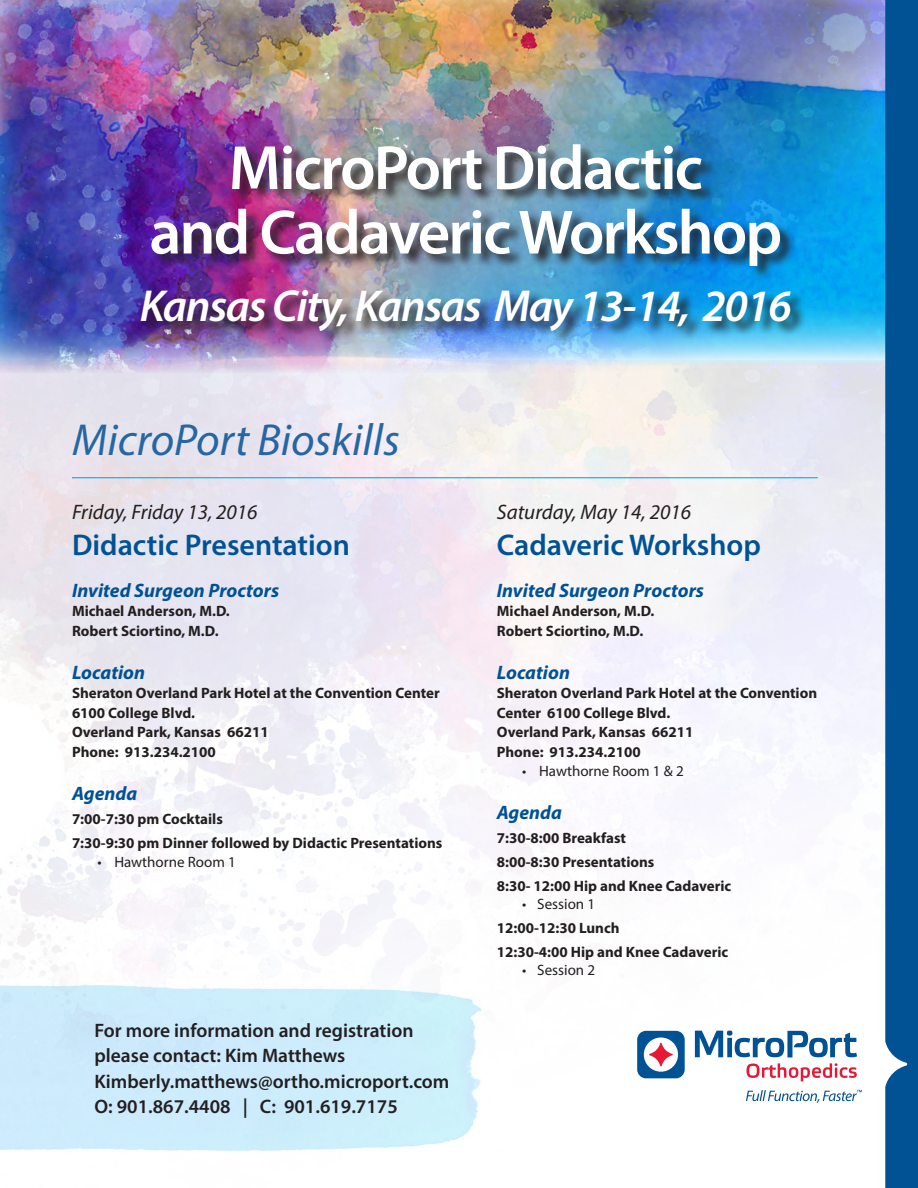
<style>
.page{position:relative;width:918px;height:1188px;background:#fff}
.page>*{position:absolute;margin:0;border:0;box-sizing:border-box;transform-origin:0 0}
.t1{font:600 63px "Myriad Pro";letter-spacing:-.03em;color:#fff}
.t2{font:italic 600 45px "Myriad Pro";letter-spacing:-.03em;color:#fff}
.t3{font:italic 45px "Myriad Pro";color:#2567a3}
.t4{font:600 30px "Myriad Pro";color:#005294}
.t5{font:italic 21px "Myriad Pro";color:#231f20}
.t6{font:600 19.5px/25.5px "Myriad Pro";color:#231f20}
.t7{font:italic 700 19.5px "Myriad Pro";color:#005294}
.t8{font:700 15px/19.5px "Myriad Pro";color:#231f20}
.t9{font:15px "Myriad Pro";color:#231f20}
</style>
<div class="page">
<img style="left:0;top:0;width:885px;height:387px">
<svg style="left:637px;top:1031px;width:48px;height:47px"></svg>
<svg style="left:746px;top:1063px;width:111px;height:18px"></svg>
<svg style="left:695px;top:1031px;width:162px;height:26px"></svg>
<svg style="left:746px;top:1090px;width:116px;height:13px"></svg>
<svg style="left:885px;top:0;width:33px;height:1188px;background:#075797"></svg>
<div style="left:141px;top:143px;width:666px;height:202px;background:#231f20;opacity:.91"></div>
<hr style="left:72px;top:477px;width:746px;height:1px;background:#00aeef">
<p class="t1" style="left:229px;top:128px;width:476px">MicroPort Didactic</p>
<p class="t1" style="left:149px;top:192px;width:634px">and Cadaveric Workshop</p>
<p class="t2" style="left:140px;top:277px;width:654px">Kansas City, Kansas May 13-14, 2016</p>
<p class="t3" style="left:72px;top:412px;width:329px">MicroPort Bioskills</p>
<p class="t5" style="left:72px;top:499px;width:187px">Friday, Friday 13, 2016</p>
<p class="t4" style="left:72px;top:526px;width:279px">Didactic Presentation</p>
<p class="t7" style="left:72px;top:578px;width:209px">Invited Surgeon Proctors</p>
<p class="t8" style="left:72px;top:601px;width:159px">Michael Anderson, M.D.</p>
<p class="t8" style="left:72px;top:620px;width:148px">Robert Sciortino, M.D.</p>
<p class="t7" style="left:72px;top:659px;width:75px">Location</p>
<p class="t8" style="left:72px;top:683px;width:369px">Sheraton Overland Park Hotel at the Convention Center<br>6100 College Blvd.</p>
<p class="t8" style="left:72px;top:722px;width:198px">Overland Park, Kansas 66211</p>
<p class="t8" style="left:72px;top:741px;width:145px">Phone: 913.234.2100</p>
<p class="t7" style="left:72px;top:780px;width:67px">Agenda</p>
<p class="t8" style="left:72px;top:808px;width:152px">7:00-7:30 pm Cocktails</p>
<p class="t8" style="left:72px;top:832px;width:372px">7:30-9:30 pm Dinner followed by Didactic Presentations</p>
<p class="t9" style="left:97px;top:853px;width:140px">• Hawthorne Room 1</p>
<p class="t6" style="left:94px;top:1017px;width:321px">For more information and registration please contact: Kim Matthews</p>
<p class="t6" style="left:94px;top:1068px;width:356px">Kimberly.matthews@ortho.microport.com</p>
<p class="t6" style="left:94px;top:1093px;width:305px">O: 901.867.4408 | C: 901.619.7175</p>
<p class="t5" style="left:497px;top:499px;width:196px">Saturday, May 14, 2016</p>
<p class="t4" style="left:497px;top:526px;width:266px">Cadaveric Workshop</p>
<p class="t7" style="left:497px;top:578px;width:209px">Invited Surgeon Proctors</p>
<p class="t8" style="left:497px;top:601px;width:159px">Michael Anderson, M.D.</p>
<p class="t8" style="left:497px;top:620px;width:148px">Robert Sciortino, M.D.</p>
<p class="t7" style="left:497px;top:659px;width:75px">Location</p>
<p class="t8" style="left:497px;top:683px;width:322px">Sheraton Overland Park Hotel at the Convention<br>Center 6100 College Blvd.</p>
<p class="t8" style="left:497px;top:722px;width:198px">Overland Park, Kansas 66211</p>
<p class="t8" style="left:497px;top:741px;width:145px">Phone: 913.234.2100</p>
<p class="t9" style="left:522px;top:762px;width:163px">• Hawthorne Room 1 &amp; 2</p>
<p class="t7" style="left:497px;top:800px;width:67px">Agenda</p>
<p class="t8" style="left:497px;top:828px;width:131px">7:30-8:00 Breakfast</p>
<p class="t8" style="left:497px;top:852px;width:159px">8:00-8:30 Presentations</p>
<p class="t8" style="left:497px;top:876px;width:236px">8:30- 12:00 Hip and Knee Cadaveric</p>
<p class="t9" style="left:522px;top:895px;width:74px">• Session 1</p>
<p class="t8" style="left:497px;top:918px;width:124px">12:00-12:30 Lunch</p>
<p class="t8" style="left:497px;top:942px;width:233px">12:30-4:00 Hip and Knee Cadaveric</p>
<p class="t9" style="left:522px;top:961px;width:74px">• Session 2</p>
</div>
